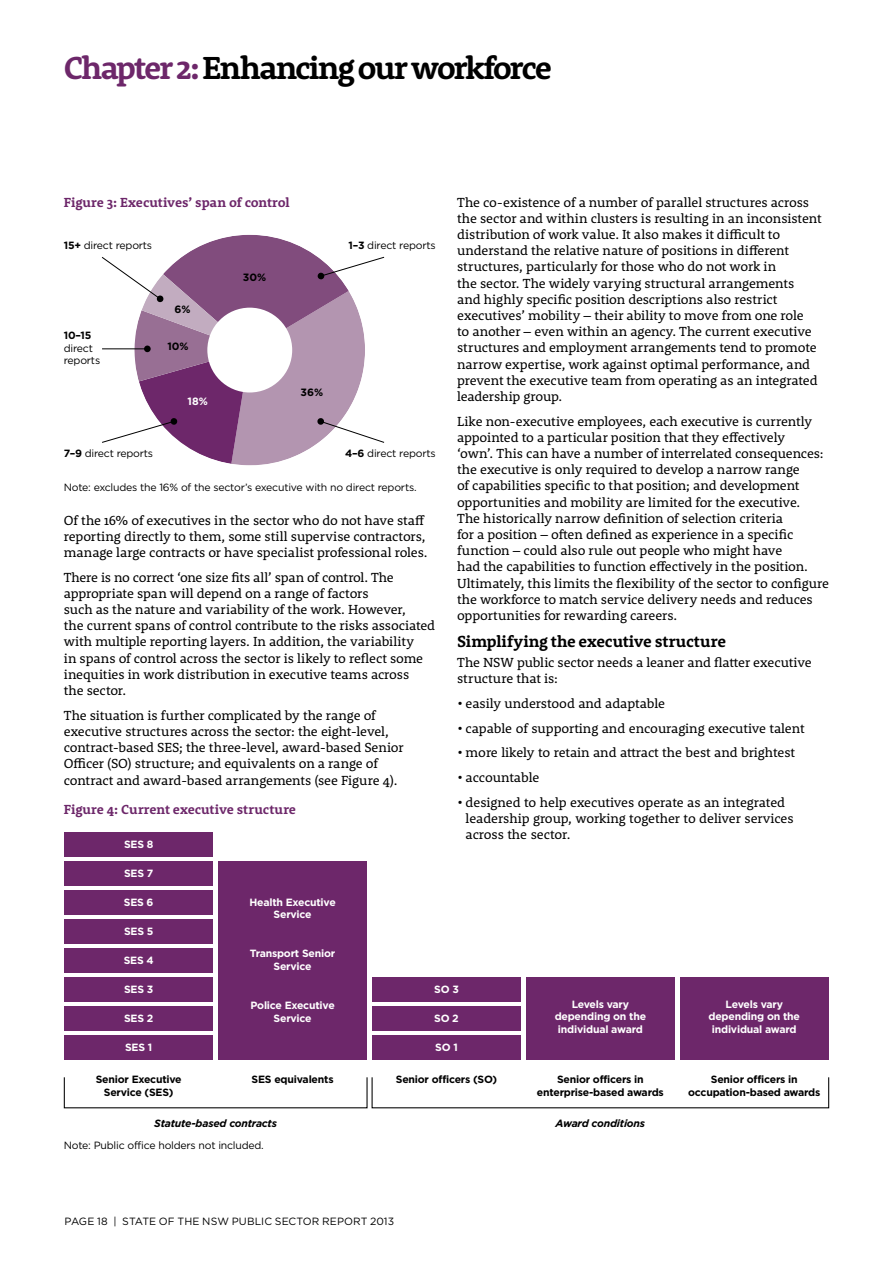
<style>
.page{position:relative;width:893px;height:1263px;background:#fff}
.page>*{position:absolute;margin:0;border:0;box-sizing:border-box;transform-origin:0 0}
.t1{font:700 32.7px "Rooney";letter-spacing:-.065em;color:#000}
.t2{font:700 16.5px "Rooney";letter-spacing:-.005em;color:#000}
.Body_GLOBAL{font:13.5px/16.2px "Rooney";letter-spacing:-.01em;color:#000}
.Anchored_object_titl{font:700 13.5px "Rooney";letter-spacing:-.01em;color:#6d276a}
.t3{font:700 10.65px "Gotham";color:#000}
.t4{font:700 10.65px "Gotham";color:#fff}
.t5{font:700 10.5px/12.6px "Gotham";letter-spacing:-.02em;color:#fff;text-align:center}
.t6{font:10.5px/12.6px "Gotham";letter-spacing:-.02em;color:#000}
.t7{font:700 10.5px/12.6px "Gotham";letter-spacing:-.02em;color:#000;text-align:center}
.t8{font:10.5px "Gotham";letter-spacing:.005em;color:#000}
.t9{font:italic 700 10.5px "Gotham";letter-spacing:-.02em;color:#000}
.s1{color:#6d276a}
.s2{font-weight:700}
</style>
<div class="page">
<svg style="left:101px;top:235px;width:284px;height:230px"></svg>
<div style="left:680px;top:977px;width:149px;height:82px;background:#6d276a"></div>
<div style="left:218px;top:861px;width:149px;height:198px;background:#6d276a"></div>
<div style="left:64px;top:832px;width:149px;height:25px;background:#6d276a"></div>
<div style="left:64px;top:861px;width:149px;height:25px;background:#6d276a"></div>
<div style="left:64px;top:890px;width:149px;height:25px;background:#6d276a"></div>
<div style="left:64px;top:919px;width:149px;height:25px;background:#6d276a"></div>
<div style="left:64px;top:948px;width:149px;height:25px;background:#6d276a"></div>
<div style="left:64px;top:977px;width:149px;height:25px;background:#6d276a"></div>
<div style="left:64px;top:1006px;width:149px;height:24px;background:#6d276a"></div>
<div style="left:64px;top:1034px;width:149px;height:25px;background:#6d276a"></div>
<div style="left:372px;top:977px;width:149px;height:25px;background:#6d276a"></div>
<div style="left:372px;top:1006px;width:149px;height:24px;background:#6d276a"></div>
<div style="left:372px;top:1034px;width:149px;height:25px;background:#6d276a"></div>
<div style="left:526px;top:977px;width:149px;height:82px;background:#6d276a"></div>
<h1 class="t1" style="left:64px;top:46px;width:490px"><span class="s1">Chapter 2:</span> Enhancing our workforce</h1>
<p class="Body_GLOBAL" style="left:457px;top:193px;width:366px">The co-existence of a number of parallel structures across the sector and within clusters is resulting in an inconsistent distribution of work value. It also makes it difficult to understand the relative nature of positions in different structures, particularly for those who do not work in<br>the sector. The widely varying structural arrangements<br>and highly specific position descriptions also restrict executives’ mobility – their ability to move from one role<br>to another – even within an agency. The current executive structures and employment arrangements tend to promote narrow expertise, work against optimal performance, and prevent the executive team from operating as an integrated leadership group.</p>
<p class="Body_GLOBAL" style="left:457px;top:412px;width:374px">Like non-executive employees, each executive is currently appointed to a particular position that they effectively<br>‘own’. This can have a number of interrelated consequences: the executive is only required to develop a narrow range<br>of capabilities specific to that position; and development opportunities and mobility are limited for the executive.<br>The historically narrow definition of selection criteria<br>for a position – often defined as experience in a specific function – could also rule out people who might have<br>had the capabilities to function effectively in the position.<br>Ultimately, this limits the flexibility of the sector to configure the workforce to match service delivery needs and reduces opportunities for rewarding careers.</p>
<h3 class="t2" style="left:457px;top:630px;width:270px">Simplifying the executive structure</h3>
<p class="Body_GLOBAL" style="left:457px;top:654px;width:356px">The NSW public sector needs a leaner and flatter executive structure that is:</p>
<p class="Body_GLOBAL" style="left:457px;top:695px;width:210px">• easily understood and adaptable</p>
<p class="Body_GLOBAL" style="left:457px;top:719px;width:349px">• capable of supporting and encouraging executive talent</p>
<p class="Body_GLOBAL" style="left:457px;top:744px;width:340px">• more likely to retain and attract the best and brightest</p>
<p class="Body_GLOBAL" style="left:457px;top:769px;width:84px">• accountable</p>
<p class="Body_GLOBAL" style="left:466px;top:794px;width:330px;text-indent:-9px">• designed to help executives operate as an integrated leadership group, working together to deliver services across the sector.</p>
<p class="Anchored_object_titl" style="left:64px;top:193px;width:227px">Figure 3: Executives’ span of control</p>
<p class="t6" style="left:64px;top:239px;width:90px"><span class="s2">15+</span> direct reports</p>
<p class="t6" style="left:349px;top:239px;width:89px"><span class="s2">1–3</span> direct reports</p>
<p class="t3" style="left:243px;top:271px;width:25px">30%</p>
<p class="t3" style="left:174px;top:303px;width:18px">6%</p>
<p class="t3" style="left:167px;top:340px;width:23px">10%</p>
<p class="t6" style="left:64px;top:329px;width:38px"><span class="s2">10–15 </span>direct reports</p>
<p class="t3" style="left:301px;top:386px;width:24px">36%</p>
<p class="t4" style="left:188px;top:395px;width:22px">18%</p>
<p class="t6" style="left:64px;top:447px;width:91px"><span class="s2">7–9</span> direct reports</p>
<p class="t6" style="left:345px;top:447px;width:92px"><span class="s2">4–6</span> direct reports</p>
<p class="t6" style="left:64px;top:481px;width:354px">Note: excludes the 16% of the sector’s executive with no direct reports.</p>
<p class="Body_GLOBAL" style="left:64px;top:511px;width:365px">Of the 16% of executives in the sector who do not have staff reporting directly to them, some still supervise contractors, manage large contracts or have specialist professional roles.</p>
<p class="Body_GLOBAL" style="left:64px;top:568px;width:373px">There is no correct ‘one size fits all’ span of control. The appropriate span will depend on a range of factors<br>such as the nature and variability of the work. However,<br>the current spans of control contribute to the risks associated with multiple reporting layers. In addition, the variability<br>in spans of control across the sector is likely to reflect some inequities in work distribution in executive teams across<br>the sector.</p>
<p class="Body_GLOBAL" style="left:64px;top:706px;width:341px">The situation is further complicated by the range of executive structures across the sector: the eight-level, contract-based SES; the three-level, award-based Senior Officer (SO) structure; and equivalents on a range of contract and award-based arrangements (see Figure 4).</p>
<p class="Anchored_object_titl" style="left:64px;top:800px;width:234px">Figure 4: Current executive structure</p>
<p class="t5" style="left:124px;top:838px;width:31px">SES 8</p>
<p class="t5" style="left:124px;top:867px;width:31px">SES 7</p>
<p class="t5" style="left:124px;top:895px;width:31px">SES 6</p>
<p class="t5" style="left:249px;top:895px;width:88px">Health Executive<br>Service</p>
<p class="t5" style="left:124px;top:924px;width:31px">SES 5</p>
<p class="t5" style="left:124px;top:953px;width:32px">SES 4</p>
<p class="t5" style="left:250px;top:947px;width:87px">Transport Senior<br>Service</p>
<p class="t5" style="left:124px;top:982px;width:31px">SES 3</p>
<p class="t5" style="left:124px;top:1011px;width:31px">SES 2</p>
<p class="t5" style="left:125px;top:1040px;width:29px">SES 1</p>
<p class="t5" style="left:434px;top:982px;width:26px">SO 3</p>
<p class="t5" style="left:434px;top:1011px;width:26px">SO 2</p>
<p class="t5" style="left:555px;top:997px;width:93px">Levels vary depending on the individual award</p>
<p class="t5" style="left:708px;top:997px;width:93px">Levels vary depending on the individual award</p>
<p class="t5" style="left:250px;top:999px;width:86px">Police Executive<br>Service</p>
<p class="t5" style="left:435px;top:1040px;width:24px">SO 1</p>
<p class="t7" style="left:96px;top:1073px;width:87px">Senior Executive<br>Service (SES)</p>
<p class="t7" style="left:252px;top:1073px;width:83px">SES equivalents</p>
<p class="t7" style="left:396px;top:1073px;width:103px">Senior officers (SO)</p>
<p class="t7" style="left:537px;top:1073px;width:128px">Senior officers in enterprise-based awards</p>
<p class="t7" style="left:688px;top:1073px;width:134px">Senior officers in occupation-based awards</p>
<p class="t9" style="left:154px;top:1117px;width:124px">Statute-based contracts</p>
<p class="t9" style="left:556px;top:1117px;width:91px">Award conditions</p>
<p class="t6" style="left:64px;top:1139px;width:202px">Note: Public office holders not included.</p>
<p class="t8" style="left:65px;top:1215px;width:331px">PAGE 18 | STATE OF THE NSW PUBLIC SECTOR REPORT 2013</p>
</div>
